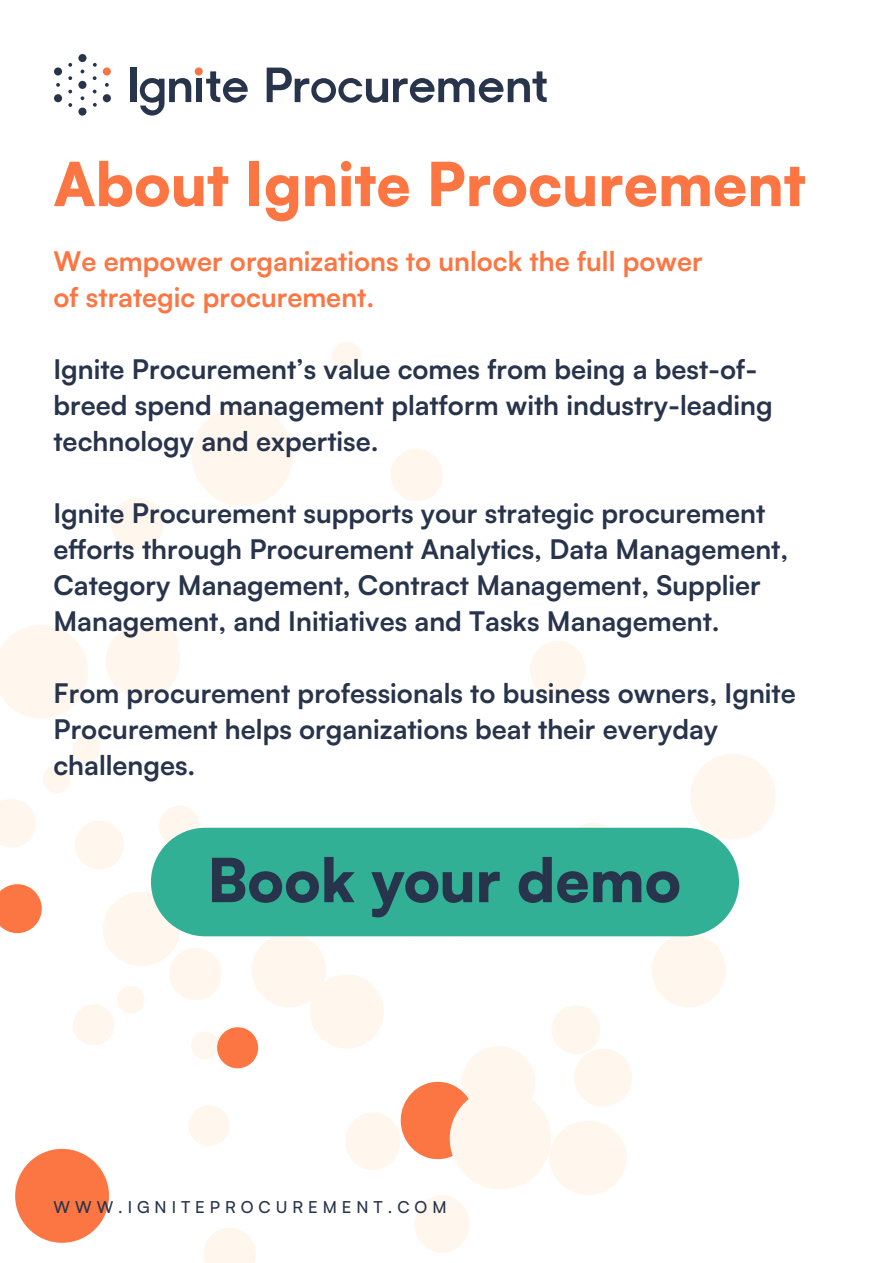
<style>
.page{position:relative;width:893px;height:1263px;background:#fff}
.page>*{position:absolute;margin:0;border:0;box-sizing:border-box;transform-origin:0 0}
.t1{font:900 60px "Satoshi";color:#fc7643}
.t2{font:900 60px "Satoshi";color:#28344b}
.t3{font:700 27px/36px "Satoshi";color:#28344b}
.t4{font:700 27px/36px "Satoshi";color:#fc7643}
.t5{font:500 16.5px "Satoshi";letter-spacing:.3em;color:#28344b}
</style>
<div class="page">
<div style="left:106px;top:624px;width:74px;height:75px;background:#fff7ee;border-radius:50%"></div>
<div style="left:103px;top:892px;width:77px;height:74px;background:#fff7ee;border-radius:50%"></div>
<div style="left:252px;top:933px;width:74px;height:74px;background:#fff7ee;border-radius:50%"></div>
<div style="left:652px;top:933px;width:74px;height:74px;background:#fff7ee;border-radius:50%"></div>
<div style="left:549px;top:1121px;width:78px;height:74px;background:#fff7ee;border-radius:50%"></div>
<div style="left:461px;top:1046px;width:74px;height:74px;background:#fff7ee;border-radius:50%"></div>
<div style="left:310px;top:974px;width:74px;height:75px;background:#fff7ee;border-radius:50%"></div>
<div style="left:401px;top:1082px;width:74px;height:77px;background:#fc7643;border-radius:50%"></div>
<div style="left:690px;top:754px;width:86px;height:85px;background:#fff7ee;border-radius:50%"></div>
<div style="left:574px;top:1049px;width:58px;height:58px;background:#fff7ee;border-radius:50%"></div>
<div style="left:345px;top:1112px;width:56px;height:58px;background:#fff7ee;border-radius:50%"></div>
<svg style="left:566px;top:823px;width:55px;height:55px"></svg>
<div style="left:414px;top:1195px;width:56px;height:58px;background:#fff7ee;border-radius:50%"></div>
<div style="left:530px;top:641px;width:55px;height:58px;background:#fff7ee;border-radius:50%"></div>
<svg style="left:443px;top:1082px;width:114px;height:107px"></svg>
<div style="left:192px;top:405px;width:101px;height:101px;background:#fff7ee;border-radius:50%"></div>
<svg style="left:0;top:799px;width:36px;height:49px"></svg>
<div style="left:75px;top:820px;width:49px;height:49px;background:#fff7ee;border-radius:50%"></div>
<svg style="left:0;top:884px;width:42px;height:49px;background:#fc8d63"></svg>
<svg style="left:552px;top:1005px;width:48px;height:49px"></svg>
<div style="left:73px;top:1013px;width:27px;height:28px;background:#fff7ee;border-radius:50%"></div>
<div style="left:73px;top:735px;width:27px;height:28px;background:#fff7ee;border-radius:50%"></div>
<div style="left:191px;top:1031px;width:28px;height:28px;background:#fff7ee;border-radius:50%"></div>
<div style="left:151px;top:629px;width:28px;height:27px;background:#fff7ee;border-radius:50%"></div>
<div style="left:117px;top:986px;width:28px;height:27px;background:#fff7ee;border-radius:50%"></div>
<div style="left:43px;top:765px;width:27px;height:28px;background:#fff7ee;border-radius:50%"></div>
<div style="left:15px;top:1149px;width:94px;height:94px;background:#fc7643;border-radius:50%"></div>
<svg style="left:0;top:625px;width:88px;height:94px"></svg>
<div style="left:189px;top:1105px;width:41px;height:41px;background:#fff7ee;border-radius:50%"></div>
<div style="left:217px;top:1027px;width:41px;height:41px;background:#fc7643;border-radius:50%"></div>
<div style="left:159px;top:806px;width:41px;height:41px;background:#fff7ee;border-radius:50%"></div>
<div style="left:73px;top:1004px;width:41px;height:41px;background:#fff7ee;border-radius:50%"></div>
<svg style="left:204px;top:1228px;width:52px;height:35px"></svg>
<svg style="left:111px;top:498px;width:53px;height:52px"></svg>
<div style="left:169px;top:948px;width:53px;height:52px;background:#fff7ee;border-radius:50%"></div>
<svg style="left:391px;top:449px;width:52px;height:52px"></svg>
<div style="left:331px;top:341px;width:31px;height:31px;background:#fff7ee;border-radius:50%"></div>
<div style="left:151px;top:828px;width:588px;height:108px;background:#31b096;border-radius:54px"></div>
<div style="left:130px;top:68px;width:6px;height:34px;background:#28344b"></div>
<div style="left:196px;top:79px;width:6px;height:23px;background:#28344b"></div>
<div style="left:195px;top:67px;width:8px;height:9px;background:#f57545;border-radius:50%"></div>
<svg style="left:140px;top:78px;width:51px;height:38px"></svg>
<div style="left:78px;top:81px;width:9px;height:8px;background:#28344b;border-radius:50%"></div>
<svg style="left:81px;top:96px;width:3px;height:4px"></svg>
<svg style="left:68px;top:90px;width:4px;height:3px"></svg>
<svg style="left:93px;top:90px;width:4px;height:3px"></svg>
<svg style="left:68px;top:76px;width:4px;height:4px"></svg>
<svg style="left:93px;top:76px;width:4px;height:4px"></svg>
<svg style="left:68px;top:63px;width:4px;height:4px"></svg>
<svg style="left:68px;top:103px;width:4px;height:4px"></svg>
<svg style="left:93px;top:63px;width:4px;height:4px"></svg>
<svg style="left:93px;top:103px;width:4px;height:4px"></svg>
<svg style="left:105px;top:83px;width:4px;height:4px"></svg>
<svg style="left:56px;top:83px;width:4px;height:4px"></svg>
<div style="left:54px;top:67px;width:8px;height:9px;background:#28344b;border-radius:50%"></div>
<div style="left:54px;top:94px;width:8px;height:8px;background:#28344b;border-radius:50%"></div>
<div style="left:103px;top:67px;width:8px;height:9px;background:#f57545;border-radius:50%"></div>
<div style="left:103px;top:94px;width:8px;height:8px;background:#28344b;border-radius:50%"></div>
<div style="left:78px;top:54px;width:9px;height:8px;background:#28344b;border-radius:50%"></div>
<div style="left:78px;top:108px;width:9px;height:8px;background:#28344b;border-radius:50%"></div>
<svg style="left:267px;top:68px;width:280px;height:35px"></svg>
<svg style="left:206px;top:71px;width:42px;height:32px"></svg>
<h1 class="t1" style="left:53px;top:138px;width:754px">About Ignite Procurement</h1>
<p class="t4" style="left:53px;top:241px;width:651px">We empower organizations to unlock the full power of strategic procurement.</p>
<p class="t3" style="left:53px;top:349px;width:721px">Ignite Procurement’s value comes from being a best-of&shy;breed spend management platform with industry-leading technology and expertise.</p>
<p class="t3" style="left:53px;top:493px;width:736px">Ignite Procurement supports your strategic procurement efforts through Procurement Analytics, Data Management, Category Management, Contract Management, Supplier Management, and Initiatives and Tasks Management.</p>
<p class="t3" style="left:53px;top:673px;width:744px">From procurement professionals to business owners, Ignite<br>Procurement helps organizations beat their everyday challenges.</p>
<h1 class="t2" style="left:207px;top:834px;width:475px">Book your demo</h1>
<p class="t5" style="left:54px;top:1196px;width:394px">WWW.IGNITEPROCUREMENT.COM</p>
</div>
